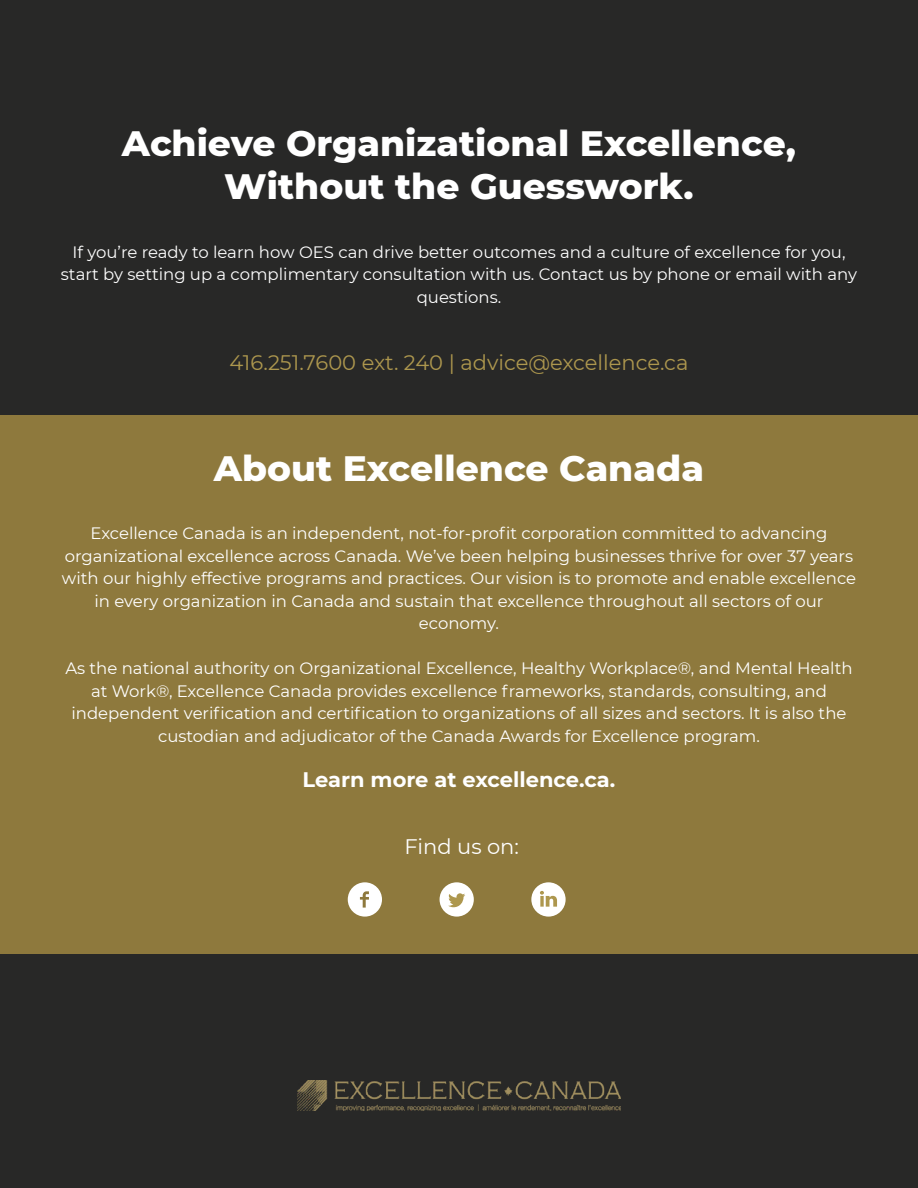
<style>
.page{position:relative;width:918px;height:1188px;background:#282827}
.page>*{position:absolute;margin:0;border:0;box-sizing:border-box;transform-origin:0 0}
.t1{font:800 36px/43.2px "Montserrat";color:#fff;text-align:center}
.t2{font:21px "Montserrat";color:#ad974e}
.t3{font:700 21px "Montserrat";color:#fff}
.t4{font:21px "Montserrat";color:#fff}
.t5{font:16.5px/22.5px "Montserrat";color:#fff;text-align:center}
</style>
<div class="page">
<div style="left:0;top:415px;width:918px;height:539px;background:#8e793d"></div>
<div style="left:440px;top:882px;width:34px;height:35px;background:#fff;border-radius:50%"></div>
<svg style="left:448px;top:893px;width:17px;height:14px"></svg>
<div style="left:531px;top:882px;width:35px;height:35px;background:#fff;border-radius:50%"></div>
<svg style="left:540px;top:891px;width:17px;height:16px"></svg>
<img style="left:297px;top:1080px;width:324px;height:30px">
<svg style="left:348px;top:882px;width:34px;height:35px"></svg>
<h1 class="t1" style="left:122px;top:120px;width:676px">Achieve Organizational Excellence,<br>Without the Guesswork.</h1>
<p class="t5" style="left:61px;top:240px;width:798px">If you’re ready to learn how OES can drive better outcomes and a culture of excellence for you, start by setting up a complimentary consultation with us. Contact us by phone or email with any questions.</p>
<p class="t2" style="left:229px;top:348px;width:461px">416.251.7600 ext. 240 | advice@excellence.ca</p>
<h1 class="t1" style="left:214px;top:445px;width:492px">About Excellence Canada</h1>
<p class="t5" style="left:62px;top:522px;width:796px">Excellence Canada is an independent, not-for-profit corporation committed to advancing organizational excellence across Canada. We’ve been helping businesses thrive for over 37 years with our highly effective programs and practices. Our vision is to promote and enable excellence in every organization in Canada and sustain that excellence throughout all sectors of our economy.</p>
<p class="t5" style="left:65px;top:657px;width:789px">As the national authority on Organizational Excellence, Healthy Workplace®, and Mental Health at Work®, Excellence Canada provides excellence frameworks, standards, consulting, and independent verification and certification to organizations of all sizes and sectors. It is also the custodian and adjudicator of the Canada Awards for Excellence program.</p>
<p class="t3" style="left:303px;top:764px;width:314px">Learn more at excellence.ca.</p>
<p class="t4" style="left:405px;top:832px;width:116px">Find us on:</p>
</div>
